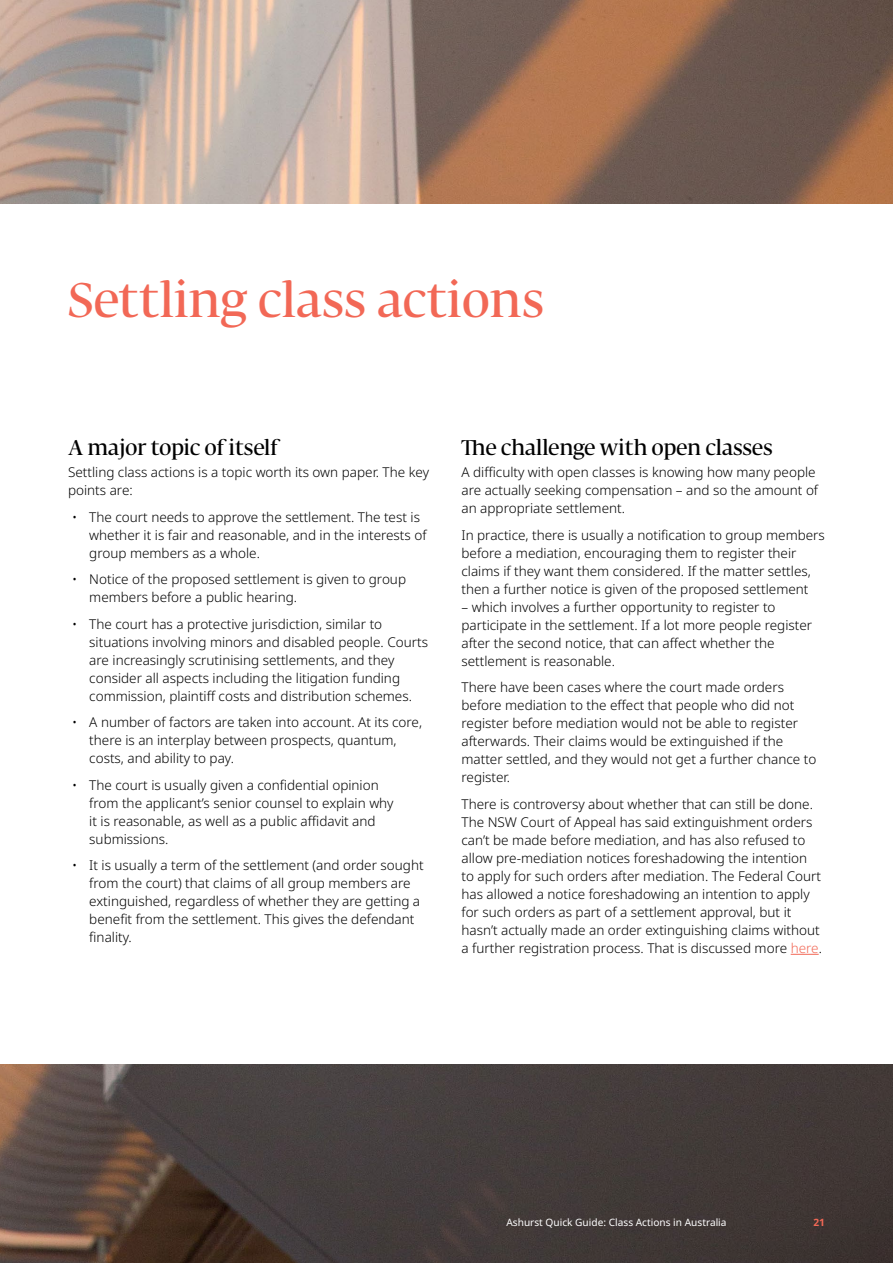
<style>
.page{position:relative;width:893px;height:1263px;background:#fff}
.page>*{position:absolute;margin:0;border:0;box-sizing:border-box;transform-origin:0 0}
.t1{font:500 48px "Fedra Serif Display";letter-spacing:.02em;color:#f26856}
.t2{font:500 21px "Fedra Serif Display";letter-spacing:.01em;color:#000}
.t3{font:300 13.5px/18px "Noto Sans";color:#000}
.t4{font:10.2px "Noto Sans";color:#fff}
.t5{font:700 10.2px "Noto Sans";color:#f26856}
.s1{color:#f26856}
</style>
<div class="page">
<img style="left:0;top:0;width:893px;height:1263px">
<div style="left:0;top:205px;width:893px;height:859px;background:#fff"></div>
<svg style="left:791px;top:954px;width:28px;height:1px"></svg>
<h1 class="t1" style="left:68px;top:271px;width:477px">Settling class actions</h1>
<h2 class="t2" style="left:68px;top:435px;width:211px">A major topic of itself</h2>
<p class="t3" style="left:68px;top:464px;width:362px">Settling class actions is a topic worth its own paper. The key points are:</p>
<p class="t3" style="left:89px;top:508px;width:339px;text-indent:-17px">• The court needs to approve the settlement. The test is whether it is fair and reasonable, and in the interests of group members as a whole.</p>
<p class="t3" style="left:89px;top:571px;width:318px;text-indent:-17px">• Notice of the proposed settlement is given to group members before a public hearing.</p>
<p class="t3" style="left:89px;top:615px;width:340px;text-indent:-17px">• The court has a protective jurisdiction, similar to situations involving minors and disabled people. Courts are increasingly scrutinising settlements, and they consider all aspects including the litigation funding commission, plaintiff costs and distribution schemes.</p>
<p class="t3" style="left:89px;top:714px;width:334px;text-indent:-17px">• A number of factors are taken into account. At its core, there is an interplay between prospects, quantum, costs, and ability to pay.</p>
<p class="t3" style="left:89px;top:776px;width:306px;text-indent:-17px">• The court is usually given a confidential opinion from the applicant’s senior counsel to explain why it is reasonable, as well as a public affidavit and submissions.</p>
<p class="t3" style="left:89px;top:857px;width:336px;text-indent:-17px">• It is usually a term of the settlement (and order sought from the court) that claims of all group members are extinguished, regardless of whether they are getting a benefit from the settlement. This gives the defendant finality.</p>
<h2 class="t2" style="left:461px;top:435px;width:313px">The challenge with open classes</h2>
<p class="t3" style="left:461px;top:464px;width:358px">A difficulty with open classes is knowing how many people are actually seeking compensation – and so the amount of an appropriate settlement.</p>
<p class="t3" style="left:461px;top:526px;width:365px">In practice, there is usually a notification to group members before a mediation, encouraging them to register their claims if they want them considered. If the matter settles, then a further notice is given of the proposed settlement</p>
<p class="t3" style="left:461px;top:598px;width:352px">– which involves a further opportunity to register to participate in the settlement. If a lot more people register after the second notice, that can affect whether the settlement is reasonable.</p>
<p class="t3" style="left:461px;top:679px;width:356px">There have been cases where the court made orders before mediation to the effect that people who did not register before mediation would not be able to register afterwards. Their claims would be extinguished if the matter settled, and they would not get a further chance to register.</p>
<p class="t3" style="left:461px;top:795px;width:362px">There is controversy about whether that can still be done.<br>The NSW Court of Appeal has said extinguishment orders can’t be made before mediation, and has also refused to allow pre-mediation notices foreshadowing the intention to apply for such orders after mediation. The Federal Court has allowed a notice foreshadowing an intention to apply for such orders as part of a settlement approval, but it hasn’t actually made an order extinguishing claims without a further registration process. That is discussed more <span class="s1">here</span>.</p>
<p class="t4" style="left:506px;top:1216px;width:222px">Ashurst Quick Guide: Class Actions in Australia</p>
<p class="t5" style="left:813px;top:1216px;width:13px">21</p>
</div>
